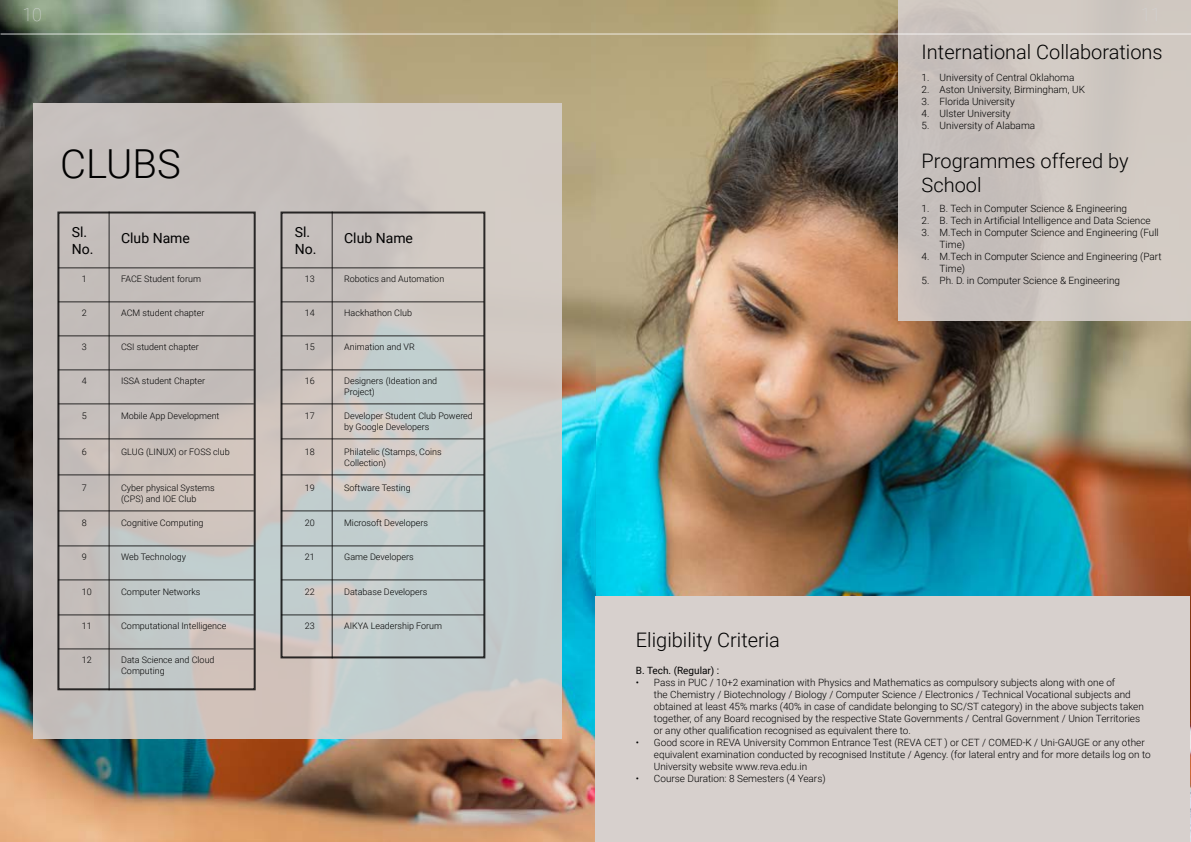
<style>
.page{position:relative;width:1191px;height:842px;background:#fff}
.page>*{position:absolute;margin:0;border:0;box-sizing:border-box;transform-origin:0 0}
.t1{font:300 40px "Roboto";color:#000}
.t2{font:300 20px/24px "Roboto";color:#000}
.t3{font:100 18px "Roboto";color:#d1d3d4}
.t4{font:14px/16.8px "Roboto";color:#000}
.t5{font:300 10px/12px "Roboto";color:#000}
.t6{font:10px "Roboto";color:#000}
.t7{font:300 9px/10.8px "Roboto";color:#000}
</style>
<div class="page">
<img style="left:0;top:0;width:1191px;height:842px">
<div style="left:899px;top:0;width:292px;height:320px;background:#ccc6c0"></div>
<hr style="left:1px;top:34px;width:1190px;height:1px;background:#fff">
<div style="left:595px;top:597px;width:595px;height:245px;background:#d7d0cd"></div>
<svg style="left:34px;top:103px;width:528px;height:635px;background:#c7c4c1"></svg>
<hr style="left:109px;top:212px;width:1px;height:478px;background:#000">
<hr style="left:58px;top:301px;width:196px;height:1px;background:#000">
<div style="left:57px;top:212px;width:199px;height:478px;border:2px solid #000"></div>
<hr style="left:58px;top:267px;width:196px;height:1px;background:#000">
<hr style="left:58px;top:335px;width:196px;height:1px;background:#000">
<hr style="left:58px;top:369px;width:196px;height:1px;background:#000">
<hr style="left:58px;top:403px;width:196px;height:1px;background:#000">
<hr style="left:58px;top:438px;width:196px;height:1px;background:#000">
<hr style="left:58px;top:474px;width:196px;height:1px;background:#000">
<hr style="left:58px;top:510px;width:196px;height:1px;background:#000">
<hr style="left:58px;top:545px;width:196px;height:1px;background:#000">
<hr style="left:58px;top:579px;width:196px;height:1px;background:#000">
<hr style="left:58px;top:614px;width:196px;height:1px;background:#000">
<hr style="left:58px;top:648px;width:196px;height:1px;background:#000">
<hr style="left:332px;top:212px;width:1px;height:446px;background:#000">
<hr style="left:281px;top:301px;width:203px;height:1px;background:#000">
<div style="left:280px;top:212px;width:205px;height:446px;border:2px solid #000"></div>
<hr style="left:281px;top:267px;width:203px;height:1px;background:#000">
<hr style="left:281px;top:335px;width:203px;height:1px;background:#000">
<hr style="left:281px;top:369px;width:203px;height:1px;background:#000">
<hr style="left:281px;top:403px;width:203px;height:1px;background:#000">
<hr style="left:281px;top:438px;width:203px;height:1px;background:#000">
<hr style="left:281px;top:474px;width:203px;height:1px;background:#000">
<hr style="left:281px;top:510px;width:203px;height:1px;background:#000">
<hr style="left:281px;top:545px;width:203px;height:1px;background:#000">
<hr style="left:281px;top:579px;width:203px;height:1px;background:#000">
<hr style="left:281px;top:614px;width:203px;height:1px;background:#000">
<h3 class="t3" style="left:22px;top:1px;width:21px">10</h3>
<h1 class="t1" style="left:60px;top:136px;width:122px">CLUBS</h1>
<h3 class="t4" style="left:72px;top:223px;width:23px">Sl.<br>No.</h3>
<h3 class="t4" style="left:121px;top:229px;width:70px">Club Name</h3>
<p class="t7" style="left:82px;top:273px;width:6px">1</p>
<p class="t7" style="left:121px;top:273px;width:81px">FACE Student forum</p>
<p class="t7" style="left:82px;top:307px;width:6px">2</p>
<p class="t7" style="left:121px;top:307px;width:85px">ACM student chapter</p>
<p class="t7" style="left:82px;top:341px;width:6px">3</p>
<p class="t7" style="left:121px;top:341px;width:79px">CSI student chapter</p>
<p class="t7" style="left:82px;top:375px;width:6px">4</p>
<p class="t7" style="left:121px;top:375px;width:86px">ISSA student Chapter</p>
<p class="t7" style="left:82px;top:410px;width:6px">5</p>
<p class="t7" style="left:121px;top:410px;width:100px">Mobile App Development</p>
<p class="t7" style="left:82px;top:446px;width:6px">6</p>
<p class="t7" style="left:121px;top:446px;width:110px">GLUG (LINUX) or FOSS club</p>
<p class="t7" style="left:82px;top:482px;width:6px">7</p>
<p class="t7" style="left:121px;top:482px;width:95px">Cyber physical Systems (CPS) and IOE Club</p>
<p class="t7" style="left:82px;top:517px;width:6px">8</p>
<p class="t7" style="left:121px;top:517px;width:84px">Cognitive Computing</p>
<p class="t7" style="left:82px;top:551px;width:6px">9</p>
<p class="t7" style="left:121px;top:551px;width:67px">Web Technology</p>
<p class="t7" style="left:82px;top:586px;width:11px">10</p>
<p class="t7" style="left:121px;top:586px;width:81px">Computer Networks</p>
<p class="t7" style="left:82px;top:620px;width:11px">11</p>
<p class="t7" style="left:121px;top:620px;width:107px">Computational Intelligence</p>
<p class="t7" style="left:82px;top:654px;width:11px">12</p>
<p class="t7" style="left:121px;top:654px;width:95px">Data Science and Cloud<br>Computing</p>
<h3 class="t4" style="left:295px;top:223px;width:23px">Sl.<br>No.</h3>
<h3 class="t4" style="left:344px;top:229px;width:70px">Club Name</h3>
<p class="t7" style="left:305px;top:273px;width:11px">13</p>
<p class="t7" style="left:344px;top:273px;width:102px">Robotics and Automation</p>
<p class="t7" style="left:305px;top:307px;width:11px">14</p>
<p class="t7" style="left:344px;top:307px;width:69px">Hackhathon Club</p>
<p class="t7" style="left:305px;top:341px;width:11px">15</p>
<p class="t7" style="left:344px;top:341px;width:72px">Animation and VR</p>
<p class="t7" style="left:305px;top:375px;width:11px">16</p>
<p class="t7" style="left:344px;top:375px;width:95px">Designers (Ideation and<br>Project)</p>
<p class="t7" style="left:305px;top:410px;width:11px">17</p>
<p class="t7" style="left:344px;top:410px;width:130px">Developer Student Club Powered by Google Developers</p>
<p class="t7" style="left:305px;top:446px;width:11px">18</p>
<p class="t7" style="left:344px;top:446px;width:99px">Philatelic (Stamps, Coins<br>Collection)</p>
<p class="t7" style="left:305px;top:482px;width:11px">19</p>
<p class="t7" style="left:344px;top:482px;width:68px">Software Testing</p>
<p class="t7" style="left:305px;top:517px;width:11px">20</p>
<p class="t7" style="left:344px;top:517px;width:85px">Microsoft Developers</p>
<p class="t7" style="left:305px;top:551px;width:11px">21</p>
<p class="t7" style="left:344px;top:551px;width:71px">Game Developers</p>
<p class="t7" style="left:305px;top:586px;width:11px">22</p>
<p class="t7" style="left:344px;top:586px;width:85px">Database Developers</p>
<p class="t7" style="left:305px;top:620px;width:11px">23</p>
<p class="t7" style="left:344px;top:620px;width:100px">AIKYA Leadership Forum</p>
<h2 class="t2" style="left:921px;top:39px;width:243px">International Collaborations</h2>
<p class="t5" style="left:921px;top:71px;width:154px">1. University of Central Oklahoma</p>
<p class="t5" style="left:921px;top:83px;width:165px">2. Aston University, Birmingham, UK</p>
<p class="t5" style="left:921px;top:95px;width:95px">3. Florida University</p>
<p class="t5" style="left:921px;top:107px;width:90px">4. Ulster University</p>
<p class="t5" style="left:921px;top:119px;width:115px">5. University of Alabama</p>
<h2 class="t2" style="left:921px;top:148px;width:208px">Programmes offered by<br>School</h2>
<p class="t5" style="left:921px;top:202px;width:207px">1. B. Tech in Computer Science &amp; Engineering</p>
<p class="t5" style="left:921px;top:214px;width:230px">2. B. Tech in Artificial Intelligence and Data Science</p>
<p class="t5" style="left:939px;top:226px;width:221px;text-indent:-18px">3. M.Tech in Computer Science and Engineering (Full<br>Time)</p>
<p class="t5" style="left:939px;top:250px;width:223px;text-indent:-18px">4. M.Tech in Computer Science and Engineering (Part<br>Time)</p>
<p class="t5" style="left:921px;top:274px;width:200px">5. Ph. D. in Computer Science &amp; Engineering</p>
<h2 class="t2" style="left:636px;top:627px;width:146px">Eligibility Criteria</h2>
<p class="t6" style="left:636px;top:663px;width:85px">B. Tech. (Regular) :</p>
<p class="t5" style="left:654px;top:676px;width:491px;text-indent:-18px">• Pass in PUC / 10+2 examination with Physics and Mathematics as compulsory subjects along with one of<br>the Chemistry / Biotechnology / Biology / Computer Science / Electronics / Technical Vocational subjects and obtained at least 45% marks (40% in case of candidate belonging to SC/ST category) in the above subjects taken together, of any Board recognised by the respective State Governments / Central Government / Union Territories or any other qualification recognised as equivalent there to.</p>
<p class="t5" style="left:654px;top:736px;width:498px;text-indent:-18px">• Good score in REVA University Common Entrance Test (REVA CET ) or CET / COMED-K / Uni-GAUGE or any other equivalent examination conducted by recognised Institute / Agency. (for lateral entry and for more details log on to<br>University website www.reva.edu.in</p>
<p class="t5" style="left:636px;top:772px;width:191px">• Course Duration: 8 Semesters (4 Years)</p>
</div>
